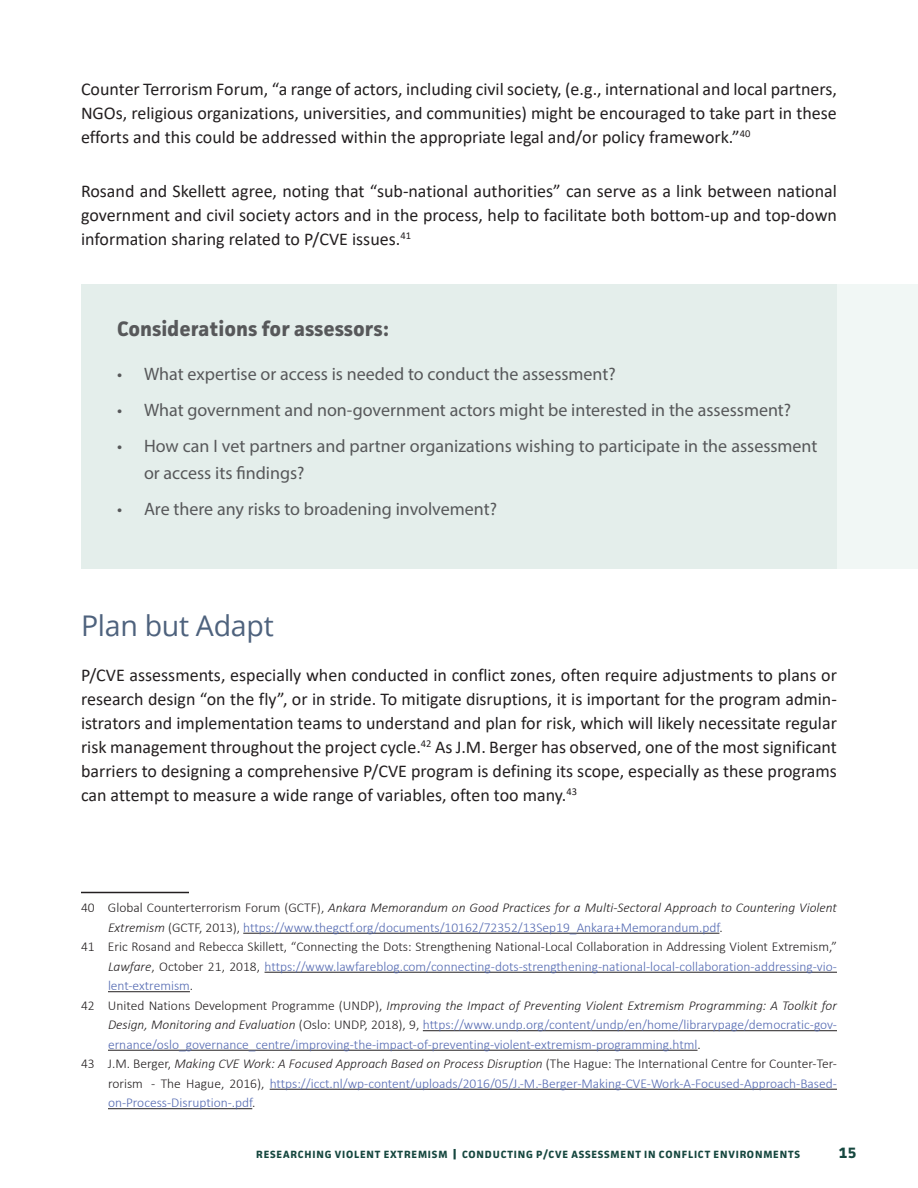
<style>
.page{position:relative;width:918px;height:1188px;background:#fff}
.page>*{position:absolute;margin:0;border:0;box-sizing:border-box;transform-origin:0 0}
.Heading_2{font:28.5px "Open Sans";letter-spacing:-.01em;color:#4e627d}
.FIGURES{font:700 21px "Facit";color:#57585a}
.BODY_TEXT{font:18px/24px "Calibri";color:#231f20;text-align:justify}
.t1{font:18px/27px "Myriad Pro";color:#57585a}
.t2{font:700 15px "Facit";color:#16473f}
.Footnote_NEW{font:300 13.5px/19.5px "Calibri";color:#546ab2;text-align:justify}
.Footnote_NEW-2{font:300 13.5px/19.5px "Calibri";color:#231f20;text-align:justify}
.Footnote_NEW-3{font:italic 300 13.5px/19.5px "Calibri";color:#231f20}
.t3{font:700 10.5px "Facit";letter-spacing:.08em;color:#16473f}
.s1{font-style:normal}
.s2{font-style:normal;color:#546ab2}
.s3{font-style:italic}
.s4{color:#546ab2}
.s5{color:#231f20}
.s6{font-style:italic;color:#231f20}
</style>
<div class="page">
<hr style="left:81px;top:892px;width:108px;height:1px;background:#231f20">
<hr style="left:243px;top:933px;width:476px;height:1px;background:#231f20">
<hr style="left:265px;top:972px;width:572px;height:1px;background:#231f20">
<hr style="left:108px;top:991px;width:82px;height:1px;background:#231f20">
<hr style="left:423px;top:1030px;width:414px;height:1px;background:#231f20">
<hr style="left:108px;top:1050px;width:590px;height:1px;background:#231f20">
<hr style="left:270px;top:1089px;width:567px;height:1px;background:#231f20">
<hr style="left:108px;top:1108px;width:144px;height:1px;background:#231f20">
<div style="left:81px;top:284px;width:837px;height:285px;background:#e4eeeb"></div>
<div style="left:837px;top:284px;width:81px;height:285px;background:#f1f7f5"></div>
<p class="BODY_TEXT" style="left:81px;top:76px;width:758px">Counter Terrorism Forum, “a range of actors, including civil society, (e.g., international and local partners, NGOs, religious organizations, universities, and communities) might be encouraged to take part in these efforts and this could be addressed within the appropriate legal and/or policy framework.”<sup>40</sup></p>
<p class="BODY_TEXT" style="left:81px;top:178px;width:757px">Rosand and Skellett agree, noting that “sub-national authorities” can serve as a link between national government and civil society actors and in the process, help to facilitate both bottom-up and top-down information sharing related to P/CVE issues.<sup>41</sup></p>
<p class="FIGURES" style="left:117px;top:316px;width:274px">Considerations for assessors:</p>
<p class="t1" style="left:117px;top:360px;width:500px">• What expertise or access is needed to conduct the assessment?</p>
<p class="t1" style="left:117px;top:396px;width:676px">• What government and non-government actors might be interested in the assessment?</p>
<p class="t1" style="left:144px;top:432px;width:675px;text-indent:-27px">• How can I vet partners and partner organizations wishing to participate in the assessment or access its findings?</p>
<p class="t1" style="left:117px;top:495px;width:381px">• Are there any risks to broadening involvement?</p>
<p class="Heading_2" style="left:81px;top:606px;width:194px">Plan but Adapt</p>
<p class="BODY_TEXT" style="left:81px;top:663px;width:757px">P/CVE assessments, especially when conducted in conflict zones, often require adjustments to plans or research design “on the fly”, or in stride. To mitigate disruptions, it is important for the program admin&shy;istrators and implementation teams to understand and plan for risk, which will likely necessitate regular risk management throughout the project cycle.<sup>42</sup> As J.M. Berger has observed, one of the most significant barriers to designing a comprehensive P/CVE program is defining its scope, especially as these programs can attempt to measure a wide range of variables, often too many.<sup>43</sup></p>
<p class="Footnote_NEW-3" style="left:108px;top:898px;width:730px;text-indent:-27px"><span class="s1">40 Global Counterterrorism Forum (GCTF),</span> Ankara Memorandum on Good Practices for a Multi-Sectoral Approach to Countering Violent<br>Extremism <span class="s1">(GCTF, 2013),</span> <span class="s2">https://www.thegctf.org/documents/10162/72352/13Sep19_Ankara+Memorandum.pdf</span><span class="s1">.</span></p>
<p class="Footnote_NEW-2" style="left:108px;top:937px;width:731px;text-indent:-27px">41 Eric Rosand and Rebecca Skillett, “Connecting the Dots: Strengthening National-Local Collaboration in Addressing Violent Extremism,” <span class="s3">Lawfare</span>, October 21, 2018, <span class="s4">https://www.lawfareblog.com/connecting-dots-strengthening-national-local-collaboration-addressing-vio&shy;lent-extremism</span>.</p>
<p class="Footnote_NEW" style="left:108px;top:995px;width:730px;text-indent:-27px"><span class="s5">42 United Nations Development Programme (UNDP),</span> <span class="s6">Improving the Impact of Preventing Violent Extremism Programming: A Toolkit for Design, Monitoring and Evaluation</span> <span class="s5">(Oslo: UNDP, 2018), 9,</span> https://www.undp.org/content/undp/en/home/librarypage/democratic-gov&shy;ernance/oslo_governance_centre/improving-the-impact-of-preventing-violent-extremism-programming.html<span class="s5">.</span></p>
<p class="Footnote_NEW" style="left:108px;top:1054px;width:731px;text-indent:-27px"><span class="s5">43 J.M. Berger,</span> <span class="s6">Making CVE Work: A Focused Approach Based on Process Disruption</span> <span class="s5">(The Hague: The International Centre for Counter-Ter&shy;rorism - The Hague, 2016),</span> https://icct.nl/wp-content/uploads/2016/05/J.-M.-Berger-Making-CVE-Work-A-Focused-Approach-Based&shy;on-Process-Disruption-.pdf<span class="s5">.</span></p>
<p class="t3" style="left:256px;top:1148px;width:546px">RESEARCHING VIOLENT EXTREMISM | CONDUCTING P/CVE ASSESSMENT IN CONFLICT ENVIRONMENTS</p>
<p class="t2" style="left:839px;top:1144px;width:19px">15</p>
</div>
